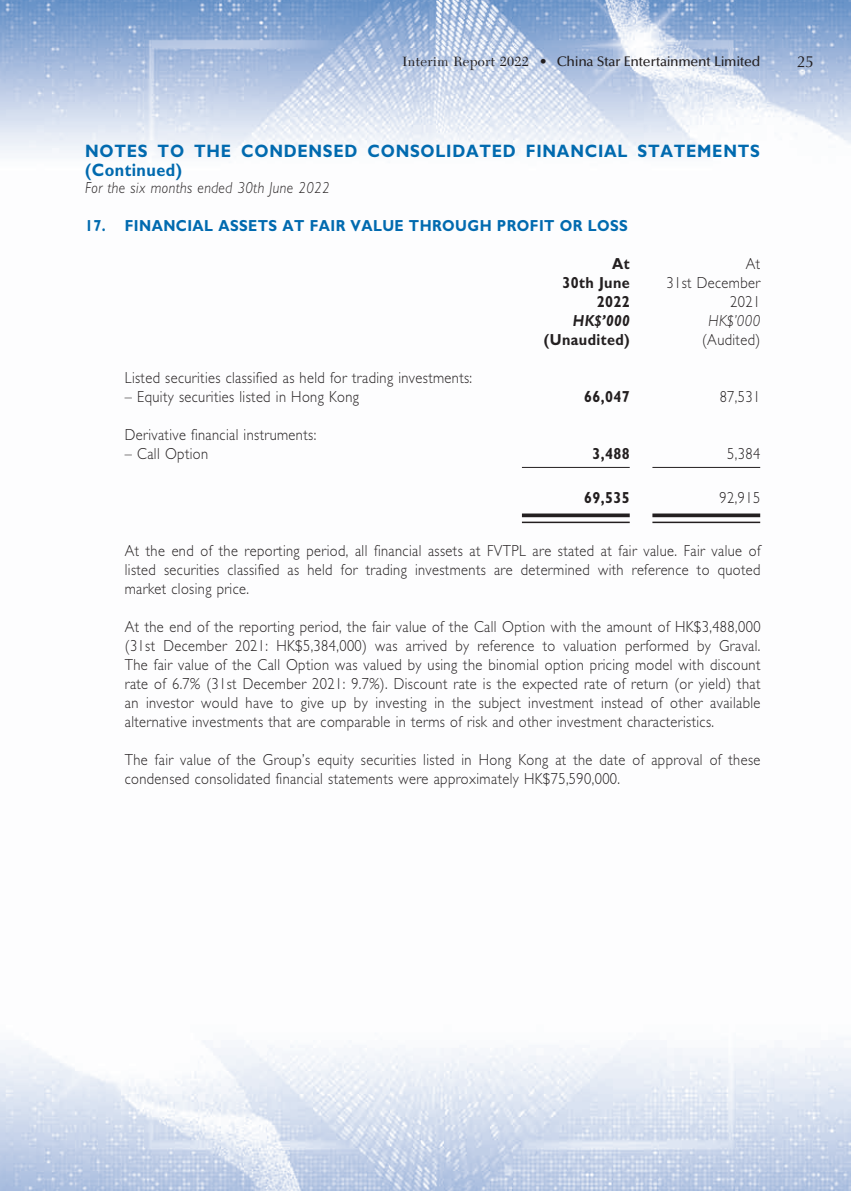
<style>
.page{position:relative;width:851px;height:1191px;background:#fff}
.page>*{position:absolute;margin:0;border:0;box-sizing:border-box;transform-origin:0 0}
.t1{font:700 18px/19px "Gill Sans Std";letter-spacing:.045em;color:#016aaf;scale:.9 1}
.t2{font:300 16px/19px "Gill Sans Std";letter-spacing:.03em;color:#231f20;text-align:justify;scale:.9 1}
.t3{font:700 16px "Gill Sans Std";letter-spacing:.03em;color:#016aaf;scale:.9 1}
.t4{font:700 16px "Gill Sans Std";letter-spacing:.03em;color:#231f20;scale:.9 1}
.t5{font:italic 300 16px "Gill Sans Std";letter-spacing:.03em;color:#231f20;scale:.9 1}
.t6{font:italic 700 16px "Gill Sans Std";color:#231f20;scale:.9 1}
.t7{font:16px "Optima LT Std";color:#231f20}
.t8{font:500 14px "Optima LT Std";letter-spacing:-.025em;color:#231f20}
.s1{font-family:"New Caledonia LT Std";font-weight:400}
</style>
<div class="page">
<img style="left:1px;top:0;width:849px;height:1191px">
<hr style="left:522px;top:467px;width:107px;height:1px;background:#231f20">
<hr style="left:652px;top:467px;width:108px;height:1px;background:#231f20">
<svg style="left:522px;top:513px;width:107px;height:4px"></svg>
<hr style="left:522px;top:521px;width:107px;height:2px;background:#231f20">
<svg style="left:652px;top:513px;width:108px;height:4px"></svg>
<hr style="left:652px;top:521px;width:108px;height:2px;background:#231f20">
<p class="t8" style="left:402px;top:54px;width:359px"><span class="s1">Interim Report 2022</span> • China Star Entertainment Limited</p>
<p class="t7" style="left:797px;top:52px;width:18px">25</p>
<p class="t1" style="left:85px;top:141px;width:751px">NOTES TO THE CONDENSED CONSOLIDATED FINANCIAL STATEMENTS (Continued)</p>
<p class="t5" style="left:85px;top:179px;width:273px">For the six months ended 30th June 2022</p>
<p class="t3" style="left:85px;top:216px;width:604px">17. FINANCIAL ASSETS AT FAIR VALUE THROUGH PROFIT OR LOSS</p>
<p class="t4" style="left:612px;top:254px;width:21px">At</p>
<p class="t2" style="left:745px;top:254px;width:17px">At</p>
<p class="t4" style="left:562px;top:273px;width:76px">30th June</p>
<p class="t2" style="left:666px;top:273px;width:106px">31st December</p>
<p class="t4" style="left:596px;top:292px;width:38px">2022</p>
<p class="t2" style="left:730px;top:292px;width:35px">2021</p>
<p class="t6" style="left:572px;top:311px;width:65px">HK$’000</p>
<p class="t5" style="left:708px;top:312px;width:59px">HK$’000</p>
<p class="t4" style="left:543px;top:330px;width:97px">(Unaudited)</p>
<p class="t2" style="left:702px;top:330px;width:66px">(Audited)</p>
<p class="t2" style="left:125px;top:368px;width:387px">Listed securities classified as held for trading investments:</p>
<p class="t2" style="left:125px;top:387px;width:261px">– Equity securities listed in Hong Kong</p>
<p class="t4" style="left:584px;top:387px;width:52px">66,047</p>
<p class="t2" style="left:719px;top:387px;width:47px">87,531</p>
<p class="t2" style="left:125px;top:425px;width:214px">Derivative financial instruments:</p>
<p class="t2" style="left:125px;top:444px;width:94px">– Call Option</p>
<p class="t4" style="left:592px;top:444px;width:43px">3,488</p>
<p class="t2" style="left:727px;top:444px;width:38px">5,384</p>
<p class="t4" style="left:584px;top:488px;width:52px">69,535</p>
<p class="t2" style="left:719px;top:488px;width:47px">92,915</p>
<p class="t2" style="left:125px;top:541px;width:707px">At the end of the reporting period, all financial assets at FVTPL are stated at fair value. Fair value of listed securities classified as held for trading investments are determined with reference to quoted market closing price.</p>
<p class="t2" style="left:125px;top:617px;width:707px">At the end of the reporting period, the fair value of the Call Option with the amount of HK$3,488,000 (31st December 2021: HK$5,384,000) was arrived by reference to valuation performed by Graval.<br>The fair value of the Call Option was valued by using the binomial option pricing model with discount rate of 6.7% (31st December 2021: 9.7%). Discount rate is the expected rate of return (or yield) that an investor would have to give up by investing in the subject investment instead of other available alternative investments that are comparable in terms of risk and other investment characteristics.</p>
<p class="t2" style="left:125px;top:750px;width:707px">The fair value of the Group’s equity securities listed in Hong Kong at the date of approval of these condensed consolidated financial statements were approximately HK$75,590,000.</p>
</div>
